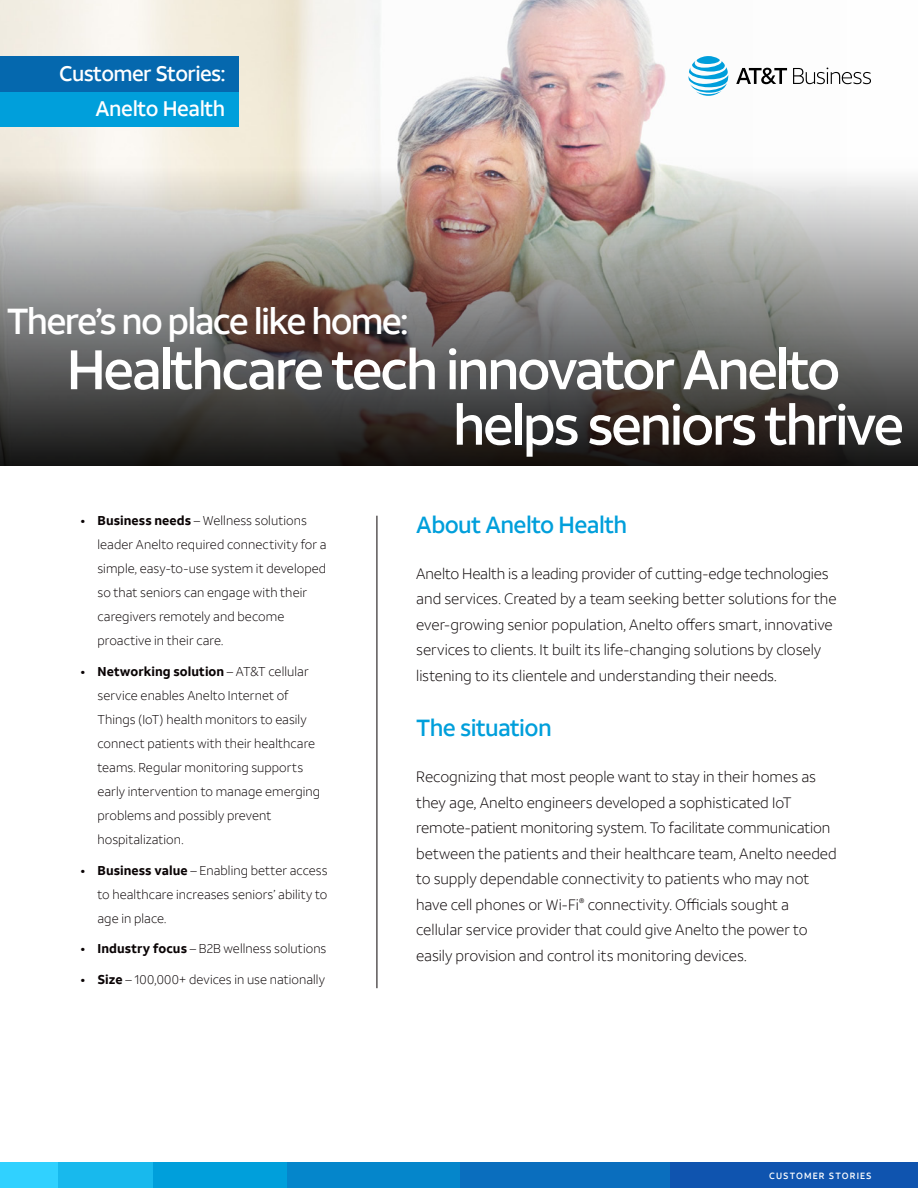
<style>
.page{position:relative;width:918px;height:1188px;background:#fff}
.page>*{position:absolute;margin:0;border:0;box-sizing:border-box;transform-origin:0 0}
.t1{font:500 55.5px/55.5px "ATT Aleck Sans";letter-spacing:-.05em;color:#fff}
.t2{font:500 36px "ATT Aleck Sans";letter-spacing:-.05em;color:#fff}
.t3{font:500 23.25px "ATT Aleck Sans";letter-spacing:-.025em;color:#009fdb}
.t4{font:500 21px/35px "ATT Aleck Sans";letter-spacing:-.03em;color:#fff;text-align:right}
.t5{font:300 15px/25.5px "ATT Aleck Sans";color:#090304}
.t6{font:300 12.75px/24px "ATT Aleck Sans";letter-spacing:.005em;color:#090304}
.t7{font:500 9px "ATT Aleck Sans";letter-spacing:.12em;color:#fff}
.s1{font-weight:700}
</style>
<div class="page">
<div style="left:669px;top:1163px;width:249px;height:25px;background:#0f54af"></div>
<div style="left:459px;top:1163px;width:211px;height:25px;background:#0a6ebe"></div>
<div style="left:287px;top:1163px;width:172px;height:25px;background:#0586cb"></div>
<div style="left:153px;top:1163px;width:134px;height:25px;background:#009fdb"></div>
<div style="left:57px;top:1163px;width:96px;height:25px;background:#18b9ed"></div>
<div style="left:0;top:1162px;width:57px;height:26px;background:#30d1ff"></div>
<img style="left:0;top:0;width:653px;height:158px">
<hr style="left:377px;top:516px;width:1px;height:472px;background:#090304">
<img style="left:0;top:158px;width:918px;height:308px">
<div style="left:0;top:56px;width:239px;height:37px;background:#0568ae"></div>
<div style="left:0;top:92px;width:239px;height:35px;background:#009fdb"></div>
<svg style="left:654px;top:56px;width:217px;height:51px"></svg>
<h3 class="t4" style="left:59px;top:56px;width:168px">Customer Stories:<br>Anelto Health</h3>
<h2 class="t2" style="left:7px;top:299px;width:403px">There’s no place like home:</h2>
<h1 class="t1" style="left:453px;top:342px;width:453px;text-indent:-386px">Healthcare tech innovator Anelto helps seniors thrive</h1>
<p class="t6" style="left:97px;top:509px;width:231px;text-indent:-16px"><span class="s1">• Business needs</span> – Wellness solutions leader Anelto required connectivity for a simple, easy-to-use system it developed so that seniors can engage with their caregivers remotely and become proactive in their care.</p>
<p class="t6" style="left:97px;top:659px;width:224px;text-indent:-16px"><span class="s1">• Networking solution</span> – AT&amp;T cellular service enables Anelto Internet of Things (IoT) health monitors to easily connect patients with their healthcare teams. Regular monitoring supports early intervention to manage emerging problems and possibly prevent hospitalization.</p>
<p class="t6" style="left:97px;top:858px;width:232px;text-align:justify;text-indent:-16px"><span class="s1">• Business value</span> – Enabling better access to healthcare increases seniors’ ability to age in place.</p>
<p class="t6" style="left:81px;top:937px;width:247px"><span class="s1">• Industry focus</span> – B2B wellness solutions</p>
<p class="t6" style="left:81px;top:968px;width:246px"><span class="s1">• Size</span> – 100,000+ devices in use nationally</p>
<h3 class="t3" style="left:416px;top:510px;width:213px">About Anelto Health</h3>
<p class="t5" style="left:416px;top:561px;width:422px">Anelto Health is a leading provider of cutting-edge technologies and services. Created by a team seeking better solutions for the ever-growing senior population, Anelto offers smart, innovative services to clients. It built its life-changing solutions by closely listening to its clientele and understanding their needs.</p>
<h3 class="t3" style="left:416px;top:714px;width:137px">The situation</h3>
<p class="t5" style="left:416px;top:764px;width:422px">Recognizing that most people want to stay in their homes as they age, Anelto engineers developed a sophisticated IoT remote-patient monitoring system. To facilitate communication between the patients and their healthcare team, Anelto needed to supply dependable connectivity to patients who may not have cell phones or Wi-Fi<sup>®</sup> connectivity. Officials sought a cellular service provider that could give Anelto the power to easily provision and control its monitoring devices.</p>
<p class="t7" style="left:769px;top:1170px;width:104px">CUSTOMER STORIES</p>
</div>
